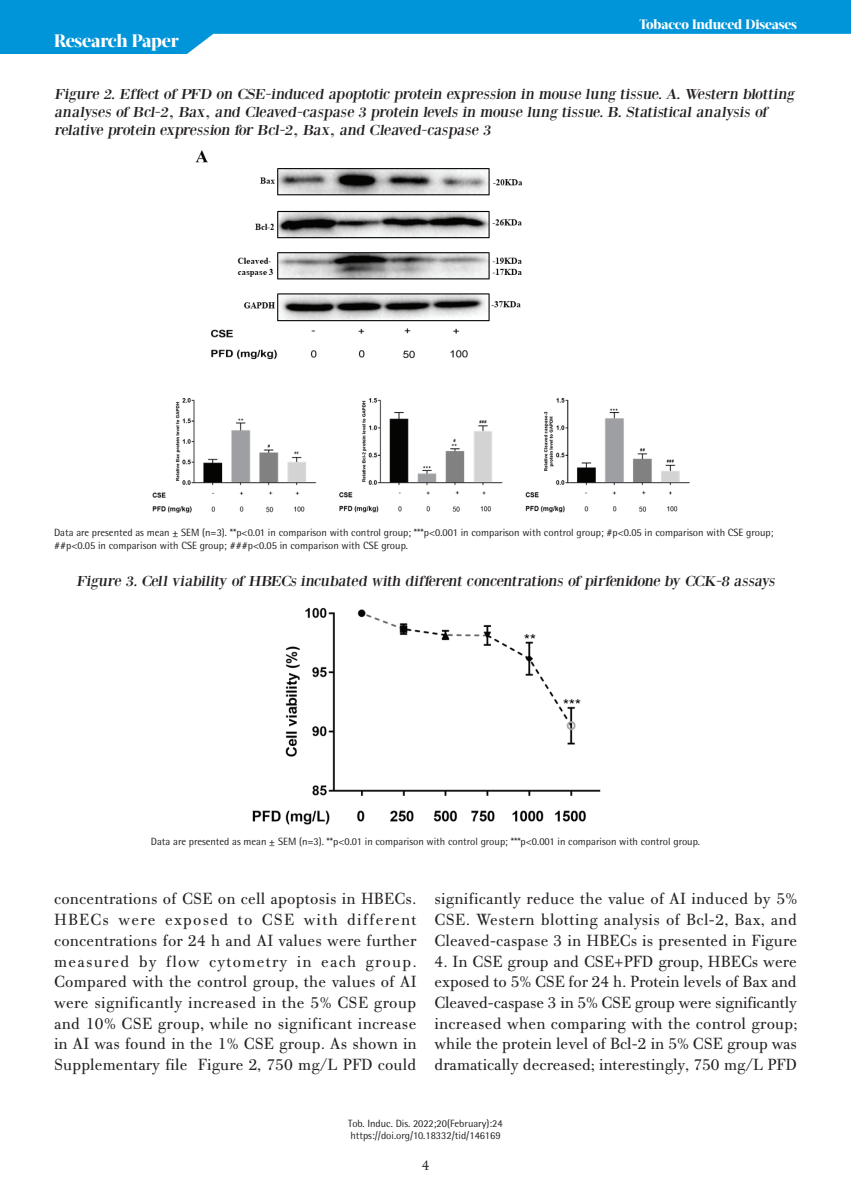
<style>
.page{position:relative;width:851px;height:1191px;background:#fff}
.page>*{position:absolute;margin:0;border:0;box-sizing:border-box;transform-origin:0 0}
.t1{font:800 18px "Acta Display W04";letter-spacing:-.01em;color:#fff}
.t2{font:17.25px/20.7px "PF Bodoni Text";letter-spacing:.005em;color:#231f20;text-align:justify}
.t3{font:15px/18px "Bodoni XT";letter-spacing:-.08em;color:#231f20;scale:1.1 1}
.t4{font:15px "PF Bodoni Text";color:#231f20}
.t5{font:800 13.5px "Acta Display W04";letter-spacing:-.01em;color:#fff}
.t6{font:10.5px/12.6px "Rotis Semi Sans Hel";color:#231f20}
</style>
<div class="page">
<svg style="left:0;top:0;width:850px;height:54px;fill:#0095d9"></svg>
<img style="left:152px;top:150px;width:538px;height:363px">
<img style="left:252px;top:607px;width:349px;height:218px">
<p class="t1" style="left:54px;top:30px;width:126px">Research Paper</p>
<p class="t5" style="left:639px;top:17px;width:159px">Tobacco Induced Diseases</p>
<p class="t3" style="left:54px;top:85px;width:676px">Figure 2. Effect of PFD on CSE-induced apoptotic protein expression in mouse lung tissue. A. Western blotting analyses of Bcl-2, Bax, and Cleaved-caspase 3 protein levels in mouse lung tissue. B. Statistical analysis of relative protein expression for Bcl-2, Bax, and Cleaved-caspase 3</p>
<p class="t6" style="left:54px;top:526px;width:720px">Data are presented as mean ± SEM (n=3). **p&lt;0.01 in comparison with control group; ***p&lt;0.001 in comparison with control group; #p&lt;0.05 in comparison with CSE group; ##p&lt;0.05 in comparison with CSE group; ###p&lt;0.05 in comparison with CSE group.</p>
<p class="t3" style="left:76px;top:572px;width:639px">Figure 3. Cell viability of HBECs incubated with different concentrations of pirfenidone by CCK‑ 8 assays</p>
<p class="t6" style="left:151px;top:835px;width:550px">Data are presented as mean ± SEM (n=3). **p&lt;0.01 in comparison with control group; ***p&lt;0.001 in comparison with control group.</p>
<p class="t2" style="left:54px;top:888px;width:364px">concentrations of CSE on cell apoptosis in HBECs.<br>HBECs were exposed to CSE with different concentrations for 24 h and AI values were further measured by flow cytometry in each group.<br>Compared with the control group, the values of AI were significantly increased in the 5% CSE group and 10% CSE group, while no significant increase in AI was found in the 1% CSE group. As shown in Supplementary file Figure 2, 750 mg/L PFD could</p>
<p class="t2" style="left:434px;top:888px;width:364px">significantly reduce the value of AI induced by 5% CSE. Western blotting analysis of Bcl-2, Bax, and Cleaved-caspase 3 in HBECs is presented in Figure</p>
<p class="t2" style="left:434px;top:951px;width:364px">4. In CSE group and CSE+PFD group, HBECs were exposed to 5% CSE for 24 h. Protein levels of Bax and Cleaved-caspase 3 in 5% CSE group were significantly increased when comparing with the control group; while the protein level of Bcl-2 in 5% CSE group was dramatically decreased; interestingly, 750 mg/L PFD</p>
<p class="t6" style="left:348px;top:1116px;width:156px">Tob. Induc. Dis. 2022;20(February):24 https://doi.org/10.18332/tid/146169</p>
<p class="t4" style="left:421px;top:1156px;width:9px">4</p>
</div>
